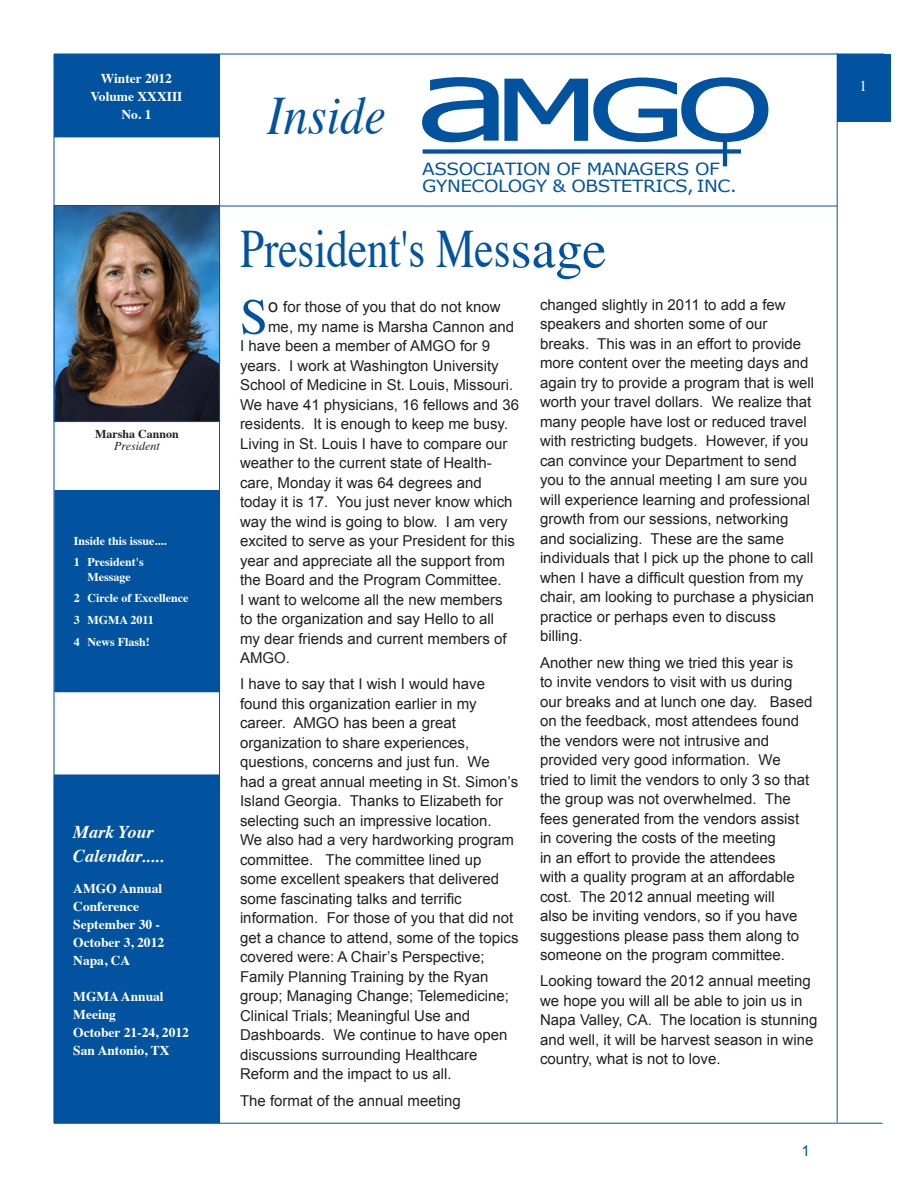
<style>
.page{position:relative;width:918px;height:1188px;background:#fff}
.page>*{position:absolute;margin:0;border:0;box-sizing:border-box;transform-origin:0 0}
.Head{font:54px "Times";color:#0153a0;scale:.8 1}
.t1{font:italic 54px "Times";color:#0153a0;scale:.9 1}
.t2{font:50.7px "Times";color:#0153a0}
.Body{font:italic 700 18px "Times";color:#fff}
.t3{font:16.8px/16.8px "Verdana";letter-spacing:-.025em;color:#0153a0;scale:1.1 1}
.Body_Text_3{font:15px/19.5px "Arial";color:#231f20}
.Body-2{font:15px "Arial";color:#0153a0}
.Head-2{font:15px "Times";color:#fff}
.Body-3{font:700 13.5px/18px "Times";color:#fff}
.Contents{font:700 12px/15px "Times";color:#fff;text-align:center}
.t4{font:700 12px "Times";color:#231f20}
.t5{font:italic 12px "Times";color:#231f20}
.s1{font-size:18px}
</style>
<div class="page">
<img style="left:56px;top:207px;width:162px;height:213px">
<div style="left:54px;top:205px;width:166px;height:217px;border:1px solid #0153a0"></div>
<hr style="left:54px;top:1123px;width:829px;height:1px;background:#0153a0">
<div style="left:54px;top:54px;width:165px;height:83px;background:#0153a0"></div>
<div style="left:55px;top:491px;width:164px;height:201px;background:#0153a0"></div>
<hr style="left:837px;top:53px;width:1px;height:1069px;background:#0153a0">
<div style="left:837px;top:54px;width:54px;height:68px;background:#0153a0"></div>
<hr style="left:54px;top:54px;width:1px;height:1069px;background:#0153a0">
<hr style="left:54px;top:54px;width:830px;height:1px;background:#0153a0">
<hr style="left:219px;top:54px;width:1px;height:1069px;background:#0153a0">
<hr style="left:220px;top:206px;width:617px;height:1px;background:#0153a0">
<div style="left:55px;top:775px;width:164px;height:348px;background:#0153a0"></div>
<svg style="left:422px;top:77px;width:347px;height:66px"></svg>
<hr style="left:723px;top:138px;width:4px;height:28px;background:#0153a0">
<div style="left:423px;top:149px;width:318px;height:5px;background:#0153a0"></div>
<p class="Body-3" style="left:90px;top:68px;width:94px;text-align:center">Winter 2012<br>Volume XXXIII</p>
<p class="Body-3" style="left:122px;top:104px;width:31px">No. 1</p>
<p class="t4" style="left:95px;top:422px;width:85px">Marsha Cannon</p>
<p class="t5" style="left:114px;top:436px;width:47px">President</p>
<p class="Contents" style="left:74px;top:532px;width:94px">Inside this issue....</p>
<p class="Contents" style="left:74px;top:553px;width:71px">1 President's<br>Message</p>
<p class="Contents" style="left:74px;top:590px;width:116px">2 Circle of Excellence</p>
<p class="Contents" style="left:74px;top:611px;width:81px">3 MGMA 2011</p>
<p class="Contents" style="left:74px;top:633px;width:77px">4 News Flash!</p>
<p class="Body" style="left:73px;top:815px;width:82px">Mark Your</p>
<p class="Body" style="left:73px;top:839px;width:92px">Calendar.....</p>
<p class="Body-3" style="left:73px;top:878px;width:92px">AMGO Annual<br>Conference<br>September 30 -<br>October 3, 2012<br>Napa, CA</p>
<p class="Body-3" style="left:73px;top:986px;width:117px">MGMA Annual<br>Meeing<br>October 21-24, 2012<br>San Antonio, TX</p>
<p class="t1" style="left:267px;top:68px;width:133px">Inside</p>
<p class="t3" style="left:422px;top:160px;width:287px">ASSOCIATION OF MANAGERS OF<br>GYNECOLOGY &amp; OBSTETRICS, INC.</p>
<p class="Head" style="left:240px;top:199px;width:460px">President's Message</p>
<p class="t2" style="left:240px;top:269px;width:30px">S</p>
<p class="Body_Text_3" style="left:268px;top:297px;width:234px"><span class="s1">o</span> for those of you that do not know</p>
<p class="Body_Text_3" style="left:268px;top:317px;width:247px">me, my name is Marsha Cannon and</p>
<p class="Body_Text_3" style="left:240px;top:336px;width:252px">I have been a member of AMGO for 9</p>
<p class="Body_Text_3" style="left:240px;top:356px;width:260px">years. I work at Washington University</p>
<p class="Body_Text_3" style="left:240px;top:375px;width:275px">School of Medicine in St. Louis, Missouri.</p>
<p class="Body_Text_3" style="left:240px;top:395px;width:281px">We have 41 physicians, 16 fellows and 36</p>
<p class="Body_Text_3" style="left:240px;top:414px;width:270px">residents. It is enough to keep me busy.</p>
<p class="Body_Text_3" style="left:240px;top:434px;width:269px">Living in St. Louis I have to compare our</p>
<p class="Body_Text_3" style="left:240px;top:453px;width:253px">weather to the current state of Health-</p>
<p class="Body_Text_3" style="left:240px;top:473px;width:243px">care, Monday it was 64 degrees and</p>
<p class="Body_Text_3" style="left:240px;top:492px;width:274px">today it is 17. You just never know which</p>
<p class="Body_Text_3" style="left:240px;top:512px;width:269px">way the wind is going to blow. I am very</p>
<p class="Body_Text_3" style="left:240px;top:531px;width:277px">excited to serve as your President for this</p>
<p class="Body_Text_3" style="left:240px;top:551px;width:267px">year and appreciate all the support from</p>
<p class="Body_Text_3" style="left:240px;top:570px;width:263px">the Board and the Program Committee.</p>
<p class="Body_Text_3" style="left:240px;top:590px;width:264px">I want to welcome all the new members</p>
<p class="Body_Text_3" style="left:240px;top:609px;width:256px">to the organization and say Hello to all</p>
<p class="Body_Text_3" style="left:240px;top:629px;width:268px">my dear friends and current members of</p>
<p class="Body_Text_3" style="left:240px;top:648px;width:52px">AMGO.</p>
<p class="Body_Text_3" style="left:240px;top:675px;width:280px">I have to say that I wish I would have found this organization earlier in my career. AMGO has been a great organization to share experiences, questions, concerns and just fun. We had a great annual meeting in St. Simon’s Island Georgia. Thanks to Elizabeth for selecting such an impressive location.<br>We also had a very hardworking program committee. The committee lined up some excellent speakers that delivered some fascinating talks and terrific information. For those of you that did not get a chance to attend, some of the topics covered were: A Chair’s Perspective; Family Planning Training by the Ryan group; Managing Change; Telemedicine; Clinical Trials; Meaningful Use and Dashboards. We continue to have open discussions surrounding Healthcare Reform and the impact to us all.</p>
<p class="Body_Text_3" style="left:240px;top:1091px;width:222px">The format of the annual meeting</p>
<p class="Body_Text_3" style="left:540px;top:295px;width:276px">changed slightly in 2011 to add a few speakers and shorten some of our breaks. This was in an effort to provide more content over the meeting days and again try to provide a program that is well worth your travel dollars. We realize that many people have lost or reduced travel with restricting budgets. However, if you can convince your Department to send you to the annual meeting I am sure you will experience learning and professional growth from our sessions, networking and socializing. These are the same individuals that I pick up the phone to call when I have a difficult question from my chair, am looking to purchase a physician practice or perhaps even to discuss billing.</p>
<p class="Body_Text_3" style="left:540px;top:653px;width:274px">Another new thing we tried this year is<br>to invite vendors to visit with us during our breaks and at lunch one day. Based on the feedback, most attendees found the vendors were not intrusive and provided very good information. We tried to limit the vendors to only 3 so that the group was not overwhelmed. The fees generated from the vendors assist in covering the costs of the meeting<br>in an effort to provide the attendees<br>with a quality program at an affordable cost. The 2012 annual meeting will<br>also be inviting vendors, so if you have suggestions please pass them along to someone on the program committee.</p>
<p class="Body_Text_3" style="left:540px;top:972px;width:279px">Looking toward the 2012 annual meeting we hope you will all be able to join us in Napa Valley, CA. The location is stunning and well, it will be harvest season in wine country, what is not to love.</p>
<p class="Body-2" style="left:802px;top:1141px;width:10px">1</p>
<p class="Head-2" style="left:860px;top:72px;width:9px">1</p>
</div>
